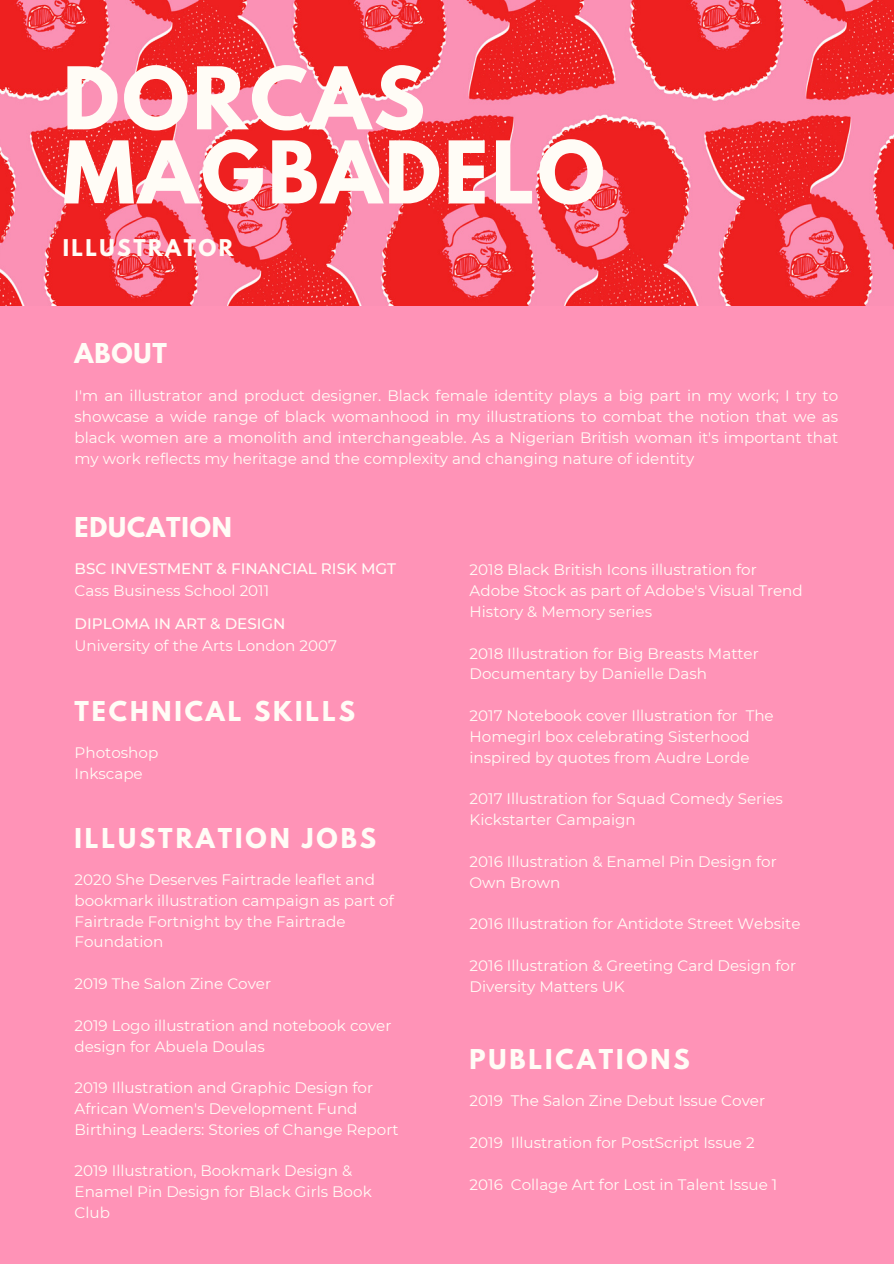
<style>
.page{position:relative;width:894px;height:1264px;background:#fff}
.page>*{position:absolute;margin:0;border:0;box-sizing:border-box;transform-origin:0 0}
.t1{font:700 76.5px/74.1px "League Spartan";letter-spacing:.04em;color:#fffcf6}
.t2{font:700 24.3px "League Spartan";letter-spacing:.12em;color:#fffcf6}
.t3{font:700 24.3px "League Spartan";letter-spacing:.035em;color:#fffcf6}
.t4{font:700 20.4px "League Spartan";letter-spacing:.12em;color:#fffcf6}
.t5{font:15.15px/20.9px "Montserrat";color:#fffcf6}
.t6{font:500 15.15px "Montserrat";color:#fffcf6}
</style>
<div class="page">
<div style="left:0;top:0;width:893px;height:1263px;background:#ff93b7"></div>
<img style="left:0;top:0;width:893px;height:306px">
<h1 class="t1" style="left:63px;top:71px;width:543px">DORCAS<br>MAGBADELO</h1>
<h3 class="t4" style="left:63px;top:238px;width:172px">ILLUSTRATOR</h3>
<h2 class="t2" style="left:74px;top:341px;width:94px">ABOUT</h2>
<p class="t5" style="left:74px;top:385px;width:765px;text-align:justify">I'm an illustrator and product designer. Black female identity plays a big part in my work; I try to showcase a wide range of black womanhood in my illustrations to combat the notion that we as black women are a monolith and interchangeable. As a Nigerian British woman it's important that my work reflects my heritage and the complexity and changing nature of identity</p>
<h2 class="t3" style="left:74px;top:515px;width:159px">EDUCATION</h2>
<p class="t6" style="left:74px;top:559px;width:323px">BSC INVESTMENT &amp; FINANCIAL RISK MGT</p>
<p class="t5" style="left:74px;top:580px;width:196px">Cass Business School 2011</p>
<p class="t6" style="left:74px;top:614px;width:212px">DIPLOMA IN ART &amp; DESIGN</p>
<p class="t5" style="left:74px;top:635px;width:264px">University of the Arts London 2007</p>
<h2 class="t2" style="left:74px;top:699px;width:282px">TECHNICAL SKILLS</h2>
<p class="t5" style="left:74px;top:742px;width:85px">Photoshop<br>Inkscape</p>
<h2 class="t2" style="left:74px;top:825px;width:303px">ILLUSTRATION JOBS</h2>
<p class="t5" style="left:74px;top:869px;width:321px">2020 She Deserves Fairtrade leaflet and bookmark illustration campaign as part of Fairtrade Fortnight by the Fairtrade Foundation</p>
<p class="t5" style="left:74px;top:973px;width:198px">2019 The Salon Zine Cover</p>
<p class="t5" style="left:74px;top:1014px;width:318px">2019 Logo illustration and notebook cover design for Abuela Doulas</p>
<p class="t5" style="left:74px;top:1077px;width:325px">2019 Illustration and Graphic Design for<br>African Women's Development Fund<br>Birthing Leaders: Stories of Change Report</p>
<p class="t5" style="left:74px;top:1160px;width:298px">2019 Illustration, Bookmark Design &amp;<br>Enamel Pin Design for Black Girls Book<br>Club</p>
<p class="t5" style="left:469px;top:559px;width:334px">2018 Black British Icons illustration for<br>Adobe Stock as part of Adobe's Visual Trend<br>History &amp; Memory series</p>
<p class="t5" style="left:469px;top:642px;width:291px">2018 Illustration for Big Breasts Matter<br>Documentary by Danielle Dash</p>
<p class="t5" style="left:469px;top:705px;width:305px">2017 Notebook cover Illustration for The<br>Homegirl box celebrating Sisterhood inspired by quotes from Audre Lorde</p>
<p class="t5" style="left:469px;top:788px;width:315px">2017 Illustration for Squad Comedy Series<br>Kickstarter Campaign</p>
<p class="t5" style="left:469px;top:851px;width:308px">2016 Illustration &amp; Enamel Pin Design for<br>Own Brown</p>
<p class="t5" style="left:469px;top:913px;width:332px">2016 Illustration for Antidote Street Website</p>
<p class="t5" style="left:469px;top:955px;width:328px">2016 Illustration &amp; Greeting Card Design for<br>Diversity Matters UK</p>
<h2 class="t2" style="left:469px;top:1047px;width:222px">PUBLICATIONS</h2>
<p class="t5" style="left:469px;top:1090px;width:297px">2019 The Salon Zine Debut Issue Cover</p>
<p class="t5" style="left:469px;top:1132px;width:286px">2019 Illustration for PostScript Issue 2</p>
<p class="t5" style="left:469px;top:1173px;width:309px">2016 Collage Art for Lost in Talent Issue 1</p>
</div>
